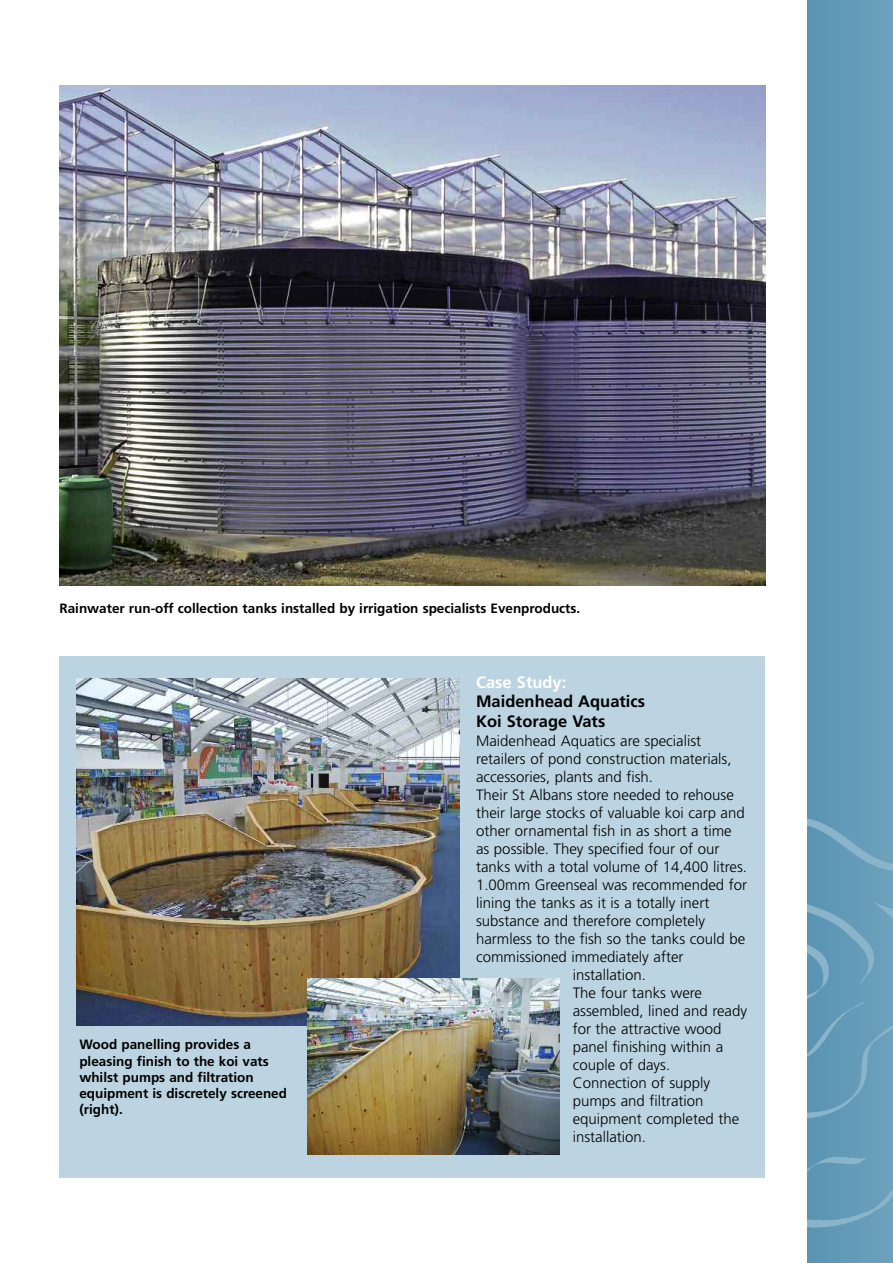
<style>
.page{position:relative;width:893px;height:1263px;background:#fff}
.page>*{position:absolute;margin:0;border:0;box-sizing:border-box;transform-origin:0 0}
.t1{font:700 16.5px/19.8px "Frutiger";color:#000}
.t2{font:700 16.5px "Frutiger";color:#fff}
.t3{font:300 15px "Frutiger";color:#000}
.t4{font:700 13.5px/16.2px "Frutiger";color:#000}
</style>
<div class="page">
<img style="left:808px;top:0;width:85px;height:1263px">
<div style="left:60px;top:656px;width:705px;height:522px;background:#bcd4e1"></div>
<img style="left:60px;top:85px;width:705px;height:500px">
<img style="left:77px;top:679px;width:382px;height:347px">
<img style="left:307px;top:978px;width:252px;height:176px">
<p class="t4" style="left:60px;top:601px;width:522px">Rainwater run-off collection tanks installed by irrigation specialists Evenproducts.</p>
<p class="t4" style="left:79px;top:1038px;width:209px">Wood panelling provides a pleasing finish to the koi vats whilst pumps and filtration equipment is discretely screened (right).</p>
<p class="t2" style="left:476px;top:675px;width:92px">Case Study:</p>
<p class="t1" style="left:476px;top:693px;width:171px">Maidenhead Aquatics<br>Koi Storage Vats</p>
<p class="t3" style="left:476px;top:735px;width:227px">Maidenhead Aquatics are specialist</p>
<p class="t3" style="left:476px;top:753px;width:257px">retailers of pond construction materials,</p>
<p class="t3" style="left:476px;top:771px;width:179px">accessories, plants and fish.</p>
<p class="t3" style="left:476px;top:789px;width:259px">Their St Albans store needed to rehouse</p>
<p class="t3" style="left:476px;top:807px;width:270px">their large stocks of valuable koi carp and</p>
<p class="t3" style="left:476px;top:825px;width:257px">other ornamental fish in as short a time</p>
<p class="t3" style="left:476px;top:843px;width:245px">as possible. They specified four of our</p>
<p class="t3" style="left:476px;top:861px;width:272px">tanks with a total volume of 14,400 litres.</p>
<p class="t3" style="left:476px;top:879px;width:273px">1.00mm Greenseal was recommended for</p>
<p class="t3" style="left:476px;top:897px;width:235px">lining the tanks as it is a totally inert</p>
<p class="t3" style="left:476px;top:915px;width:231px">substance and therefore completely</p>
<p class="t3" style="left:476px;top:933px;width:271px">harmless to the fish so the tanks could be</p>
<p class="t3" style="left:476px;top:951px;width:209px">commissioned immediately after</p>
<p class="t3" style="left:573px;top:969px;width:75px">installation.</p>
<p class="t3" style="left:573px;top:987px;width:131px">The four tanks were</p>
<p class="t3" style="left:573px;top:1005px;width:176px">assembled, lined and ready</p>
<p class="t3" style="left:573px;top:1023px;width:150px">for the attractive wood</p>
<p class="t3" style="left:573px;top:1041px;width:152px">panel finishing within a</p>
<p class="t3" style="left:573px;top:1059px;width:99px">couple of days.</p>
<p class="t3" style="left:573px;top:1077px;width:139px">Connection of supply</p>
<p class="t3" style="left:573px;top:1095px;width:132px">pumps and filtration</p>
<p class="t3" style="left:573px;top:1113px;width:168px">equipment completed the</p>
<p class="t3" style="left:573px;top:1131px;width:75px">installation.</p>
</div>
